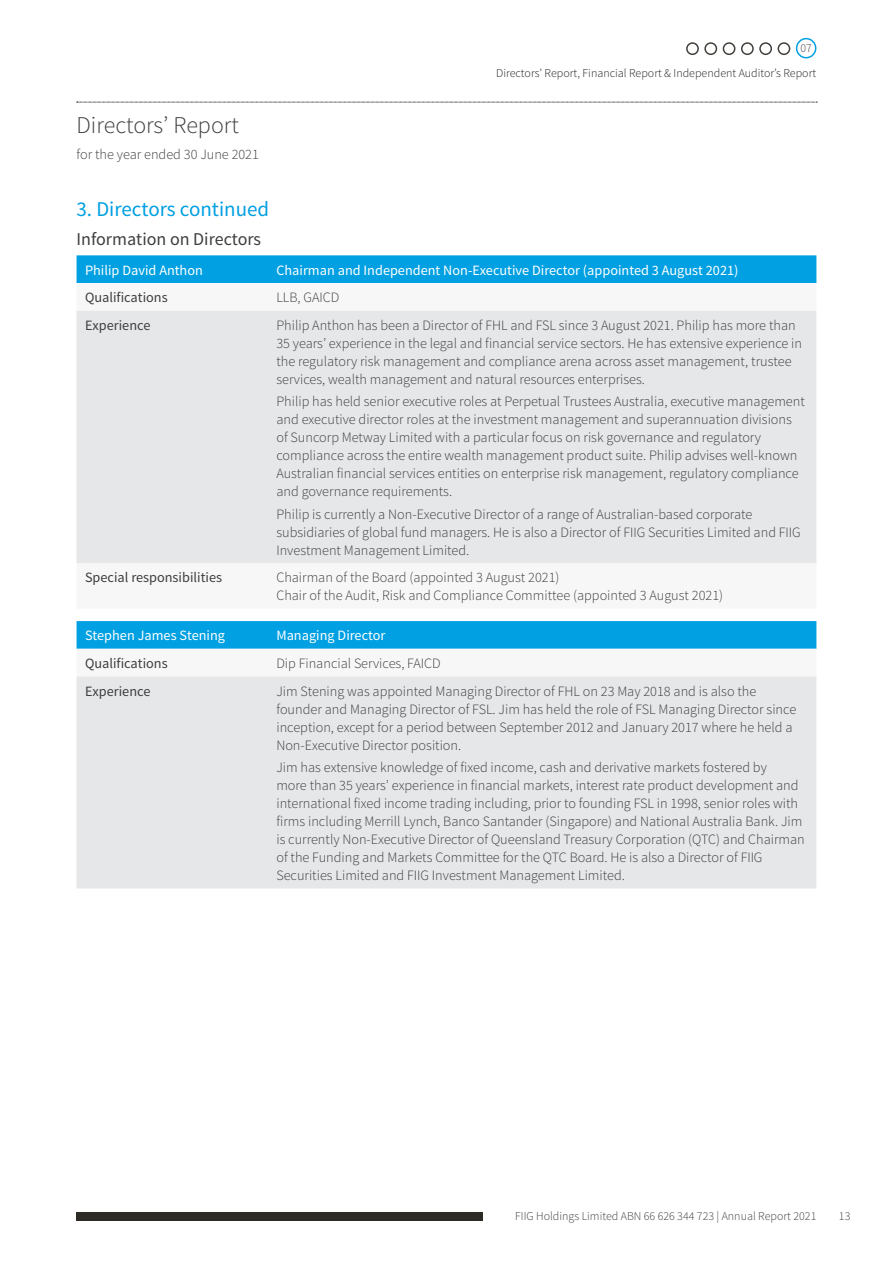
<style>
.page{position:relative;width:893px;height:1263px;background:#fff}
.page>*{position:absolute;margin:0;border:0;box-sizing:border-box;transform-origin:0 0}
.t1{font:300 24px "Source Sans Pro";color:#3e3e3f}
.t2{font:21px "Source Sans Pro";color:#00a0e2}
.t3{font:18px "Source Sans Pro";color:#3e3e3f}
.t4{font:300 14.25px/18px "Source Sans Pro";color:#3e3e3f}
.t5{font:14.25px "Source Sans Pro";color:#fff}
.t6{font:14.25px "Source Sans Pro";color:#3e3e3f}
.t7{font:300 12px "Source Sans Pro";color:#231f20}
.t8{font:300 12px "Source Sans Pro";color:#3e3e3f}
</style>
<div class="page">
<div style="left:77px;top:1212px;width:406px;height:9px;background:#2e2b26"></div>
<svg style="left:77px;top:102px;width:740px;height:1px"></svg>
<div style="left:741px;top:42px;width:13px;height:13px;border:2px solid #433f3b;border-radius:50%"></div>
<div style="left:704px;top:42px;width:13px;height:13px;border:2px solid #433f3b;border-radius:50%"></div>
<div style="left:778px;top:42px;width:12px;height:13px;border:2px solid #433f3b;border-radius:50%"></div>
<div style="left:686px;top:42px;width:13px;height:13px;border:2px solid #433f3b;border-radius:50%"></div>
<div style="left:759px;top:42px;width:13px;height:13px;border:2px solid #433f3b;border-radius:50%"></div>
<div style="left:723px;top:42px;width:12px;height:13px;border:2px solid #433f3b;border-radius:50%"></div>
<div style="left:796px;top:38px;width:20px;height:20px;border:2px solid #00a0e2;border-radius:50%"></div>
<div style="left:77px;top:255px;width:739px;height:28px;background:#00a0e2"></div>
<div style="left:77px;top:311px;width:739px;height:252px;background:#e6e7e9"></div>
<svg style="left:77px;top:621px;width:739px;height:28px;background:#04a1e2"></svg>
<div style="left:77px;top:676px;width:739px;height:212px;background:#e6e7e9"></div>
<p class="t8" style="left:800px;top:41px;width:13px">07</p>
<h1 class="t1" style="left:77px;top:110px;width:164px">Directors’ Report</h1>
<p class="t4" style="left:77px;top:146px;width:184px">for the year ended 30 June 2021</p>
<p class="t7" style="left:496px;top:66px;width:322px">Directors’ Report, Financial Report &amp; Independent Auditor’s Report</p>
<h2 class="t2" style="left:77px;top:196px;width:194px">3. Directors continued</h2>
<p class="t3" style="left:77px;top:228px;width:186px">Information on Directors</p>
<p class="t5" style="left:85px;top:261px;width:119px">Philip David Anthon</p>
<p class="t5" style="left:276px;top:261px;width:464px">Chairman and Independent Non-Executive Director (appointed 3 August 2021)</p>
<p class="t6" style="left:85px;top:289px;width:84px">Qualifications</p>
<p class="t4" style="left:276px;top:289px;width:64px">LLB, GAICD</p>
<p class="t6" style="left:85px;top:316px;width:67px">Experience</p>
<p class="t4" style="left:276px;top:316px;width:527px">Philip Anthon has been a Director of FHL and FSL since 3 August 2021. Philip has more than 35 years’ experience in the legal and financial service sectors. He has extensive experience in the regulatory risk management and compliance arena across asset management, trustee services, wealth management and natural resources enterprises.</p>
<p class="t4" style="left:276px;top:393px;width:530px">Philip has held senior executive roles at Perpetual Trustees Australia, executive management and executive director roles at the investment management and superannuation divisions of Suncorp Metway Limited with a particular focus on risk governance and regulatory compliance across the entire wealth management product suite. Philip advises well-known Australian financial services entities on enterprise risk management, regulatory compliance and governance requirements.</p>
<p class="t4" style="left:276px;top:505px;width:526px">Philip is currently a Non-Executive Director of a range of Australian-based corporate subsidiaries of global fund managers. He is also a Director of FIIG Securities Limited and FIIG<br>Investment Management Limited.</p>
<p class="t6" style="left:85px;top:569px;width:138px">Special responsibilities</p>
<p class="t4" style="left:276px;top:568px;width:448px">Chairman of the Board (appointed 3 August 2021)<br>Chair of the Audit, Risk and Compliance Committee (appointed 3 August 2021)</p>
<p class="t5" style="left:85px;top:627px;width:142px">Stephen James Stening</p>
<p class="t5" style="left:276px;top:627px;width:111px">Managing Director</p>
<p class="t6" style="left:85px;top:654px;width:84px">Qualifications</p>
<p class="t4" style="left:276px;top:654px;width:166px">Dip Financial Services, FAICD</p>
<p class="t6" style="left:85px;top:682px;width:67px">Experience</p>
<p class="t4" style="left:276px;top:682px;width:521px">Jim Stening was appointed Managing Director of FHL on 23 May 2018 and is also the founder and Managing Director of FSL. Jim has held the role of FSL Managing Director since inception, except for a period between September 2012 and January 2017 where he held a Non-Executive Director position.</p>
<p class="t4" style="left:276px;top:758px;width:530px">Jim has extensive knowledge of fixed income, cash and derivative markets fostered by<br>more than 35 years’ experience in financial markets, interest rate product development and international fixed income trading including, prior to founding FSL in 1998, senior roles with firms including Merrill Lynch, Banco Santander (Singapore) and National Australia Bank. Jim is currently Non-Executive Director of Queensland Treasury Corporation (QTC) and Chairman of the Funding and Markets Committee for the QTC Board. He is also a Director of FIIG Securities Limited and FIIG Investment Management Limited.</p>
<p class="t8" style="left:515px;top:1209px;width:303px">FIIG Holdings Limited ABN 66 626 344 723 | Annual Report 2021</p>
<p class="t8" style="left:839px;top:1209px;width:13px">13</p>
</div>
